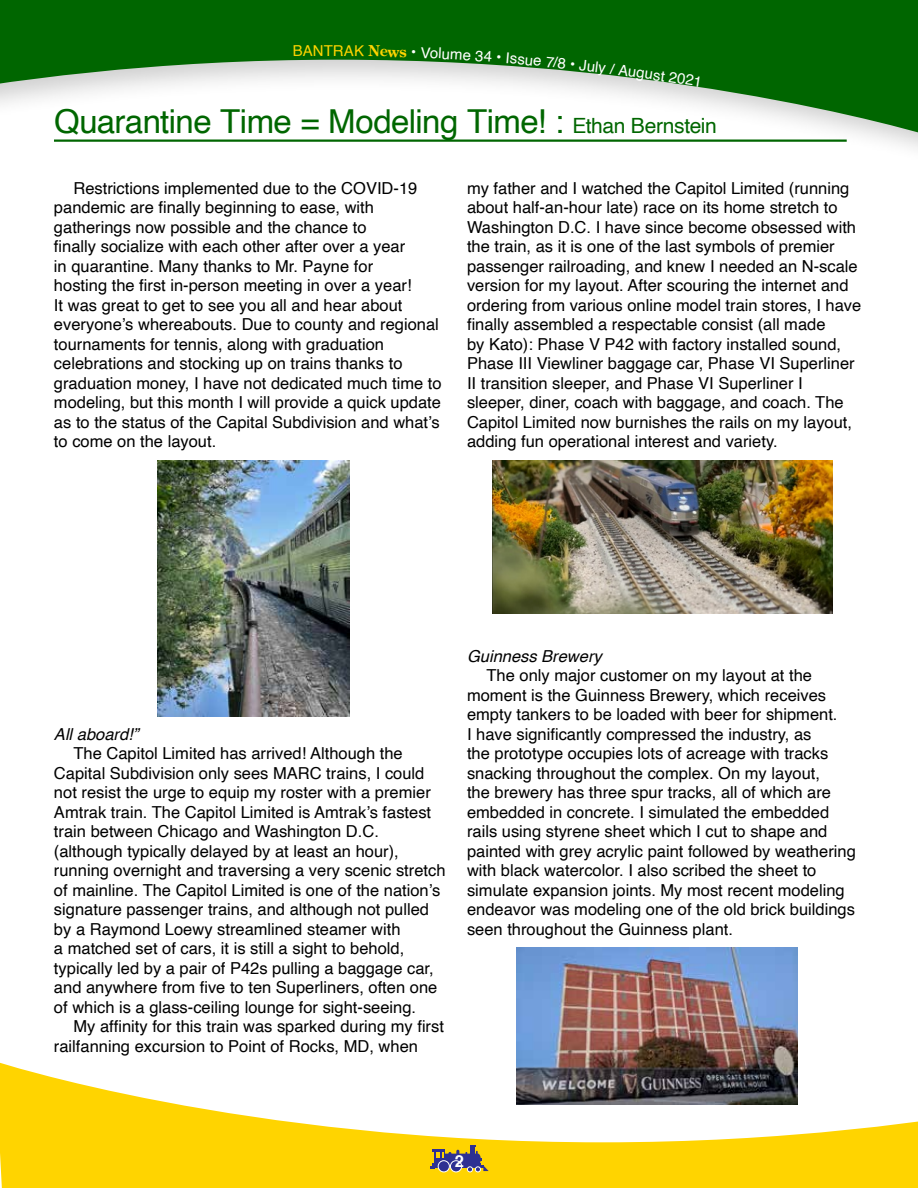
<style>
.page{position:relative;width:918px;height:1188px;background:#fff}
.page>*{position:absolute;margin:0;border:0;box-sizing:border-box;transform-origin:0 0}
.t1{font:33px "Helvetica";letter-spacing:-.02em;color:#060}
.t2{font:16.5px/19.5px "Helvetica";color:#000}
.t3{font:italic 16.5px "Helvetica";color:#000}
.t4{font:700 16.5px "Helvetica";color:#fff}
.t5{font:15px "Helvetica";color:#fff}
.t6{font:15px "Helvetica";color:#ffd400}
.t7{font:700 15px "Century Old Style Std";color:#ffd400}
.s1{font-family:"Helvetica";font-weight:400}
.s2{font-size:21px}
</style>
<div class="page">
<svg style="left:0;top:1061px;width:918px;height:127px;fill:#ffd400"></svg>
<svg style="left:0;top:0;width:918px;height:141px;fill:#060"></svg>
<div style="left:415px;top:1144px;width:86px;height:44px;background:#ffd400"></div>
<svg style="left:430px;top:1145px;width:59px;height:27px"></svg>
<hr style="left:54px;top:140px;width:793px;height:2px;background:#060">
<img style="left:157px;top:460px;width:192px;height:257px">
<img style="left:492px;top:460px;width:341px;height:153px">
<img style="left:516px;top:947px;width:281px;height:158px">
<svg style="left:294px;top:45px;width:19px;height:11px"></svg>
<svg style="left:400px;top:47px;width:31px;height:11px"></svg>
<svg style="left:463px;top:50px;width:29px;height:12px"></svg>
<svg style="left:677px;top:73px;width:23px;height:13px"></svg>
<p class="t6" style="left:313px;top:39px;width:43px">NTRA</p>
<p class="t7" style="left:354px;top:41px;width:47px;rotate:1deg"><span class="s1">K</span> New</p>
<p class="t5" style="left:431px;top:41px;width:34px;rotate:3deg">olum</p>
<p class="t5" style="left:497px;top:45px;width:47px;rotate:5deg">• Issue</p>
<p class="t5" style="left:547px;top:50px;width:31px;rotate:6deg">7/8 •</p>
<p class="t5" style="left:581px;top:53px;width:51px;rotate:7deg">July / A</p>
<p class="t5" style="left:630px;top:59px;width:51px;rotate:8deg">ugust 2</p>
<h1 class="t1" style="left:54px;top:96px;width:664px">Quarantine Time = Modeling Time! : <span class="s2">Ethan Bernstein</span></h1>
<p class="t2" style="left:54px;top:179px;width:389px;text-indent:20px">Restrictions implemented due to the COVID-19 pandemic are finally beginning to ease, with gatherings now possible and the chance to<br>finally socialize with each other after over a year<br>in quarantine. Many thanks to Mr. Payne for<br>hosting the first in-person meeting in over a year!<br>It was great to get to see you all and hear about everyone’s whereabouts. Due to county and regional tournaments for tennis, along with graduation celebrations and stocking up on trains thanks to graduation money, I have not dedicated much time to modeling, but this month I will provide a quick update as to the status of the Capital Subdivision and what’s to come on the layout.</p>
<p class="t2" style="left:467px;top:179px;width:396px">my father and I watched the Capitol Limited (running about half-an-hour late) race on its home stretch to Washington D.C. I have since become obsessed with the train, as it is one of the last symbols of premier passenger railroading, and knew I needed an N-scale version for my layout. After scouring the internet and ordering from various online model train stores, I have finally assembled a respectable consist (all made<br>by Kato): Phase V P42 with factory installed sound, Phase III Viewliner baggage car, Phase VI Superliner II transition sleeper, and Phase VI Superliner I sleeper, diner, coach with baggage, and coach. The Capitol Limited now burnishes the rails on my layout, adding fun operational interest and variety.</p>
<p class="t3" style="left:54px;top:721px;width:86px">All aboard!”</p>
<p class="t2" style="left:54px;top:744px;width:393px;text-indent:20px">The Capitol Limited has arrived! Although the Capital Subdivision only sees MARC trains, I could not resist the urge to equip my roster with a premier Amtrak train. The Capitol Limited is Amtrak’s fastest train between Chicago and Washington D.C. (although typically delayed by at least an hour), running overnight and traversing a very scenic stretch of mainline. The Capitol Limited is one of the nation’s signature passenger trains, and although not pulled by a Raymond Loewy streamlined steamer with<br>a matched set of cars, it is still a sight to behold, typically led by a pair of P42s pulling a baggage car, and anywhere from five to ten Superliners, often one of which is a glass-ceiling lounge for sight-seeing.</p>
<p class="t2" style="left:54px;top:1017px;width:391px;text-indent:20px">My affinity for this train was sparked during my first railfanning excursion to Point of Rocks, MD, when</p>
<p class="t3" style="left:467px;top:643px;width:136px">Guinness Brewery</p>
<p class="t2" style="left:467px;top:666px;width:390px;text-indent:20px">The only major customer on my layout at the moment is the Guinness Brewery, which receives empty tankers to be loaded with beer for shipment.<br>I have significantly compressed the industry, as<br>the prototype occupies lots of acreage with tracks snacking throughout the complex. On my layout,<br>the brewery has three spur tracks, all of which are embedded in concrete. I simulated the embedded rails using styrene sheet which I cut to shape and painted with grey acrylic paint followed by weathering with black watercolor. I also scribed the sheet to simulate expansion joints. My most recent modeling endeavor was modeling one of the old brick buildings seen throughout the Guinness plant.</p>
<p class="t4" style="left:455px;top:1148px;width:11px">2</p>
</div>
